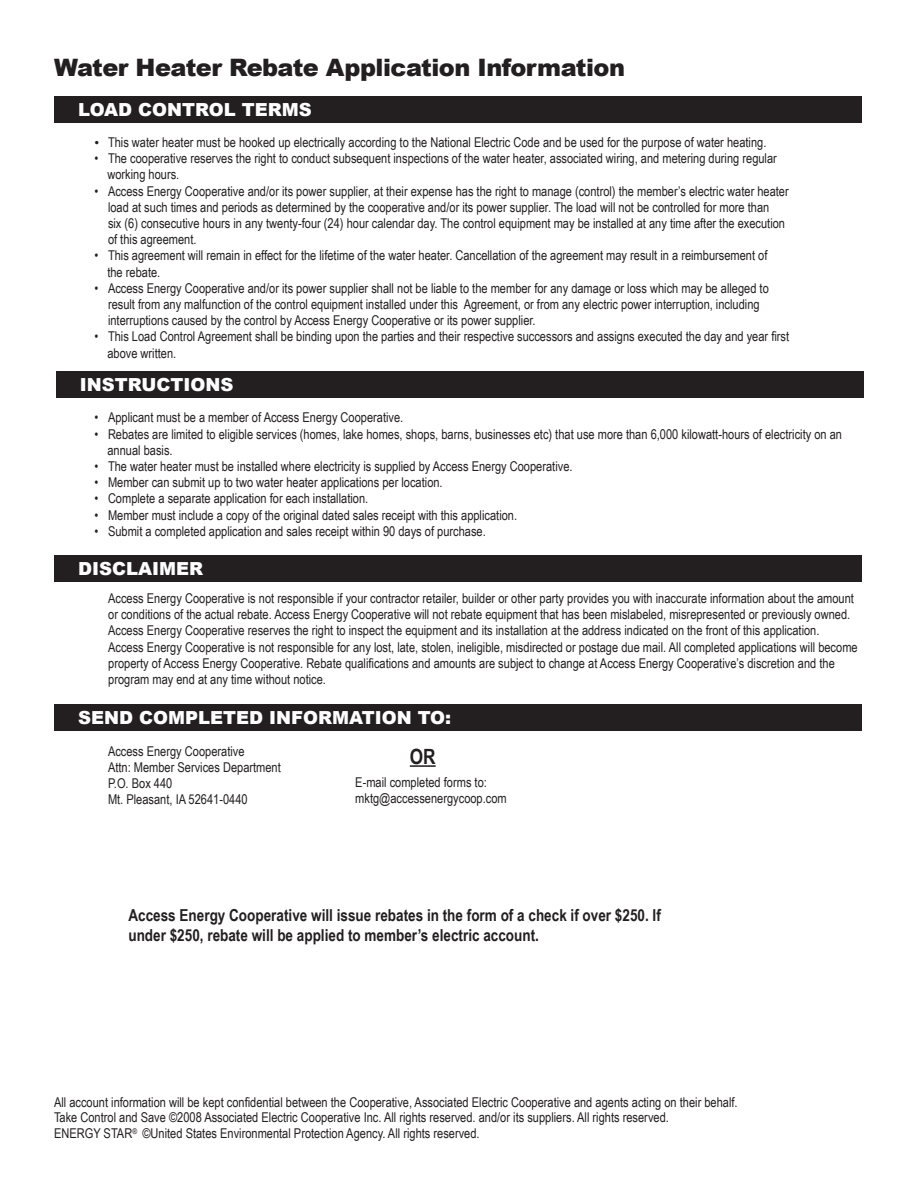
<style>
.page{position:relative;width:918px;height:1188px;background:#fff}
.page>*{position:absolute;margin:0;border:0;box-sizing:border-box;transform-origin:0 0}
.t1{font:900 24px "Arial";letter-spacing:-.02em;color:#231f20}
.t2{font:700 21px "Arial Narrow";color:#231f20}
.t3{font:900 18px "Arial";color:#fff}
.t4{font:700 16.5px/19.8px "Arial Narrow";color:#231f20}
.t5{font:13.5px/16.2px "Arial Narrow";color:#231f20}
.s1{font-family:"Times New Roman"}
</style>
<div class="page">
<div style="left:54px;top:97px;width:808px;height:26px;background:#231f20"></div>
<div style="left:56px;top:371px;width:807px;height:26px;background:#231f20"></div>
<div style="left:54px;top:705px;width:808px;height:26px;background:#231f20"></div>
<hr style="left:410px;top:765px;width:26px;height:2px;background:#231f20">
<div style="left:54px;top:556px;width:808px;height:26px;background:#231f20"></div>
<p class="t1" style="left:54px;top:50px;width:573px">Water Heater Rebate Application Information</p>
<p class="t3" style="left:78px;top:97px;width:235px">LOAD CONTROL TERMS</p>
<p class="t5" style="left:94px;top:134px;width:673px"><span class="s1">•</span> This water heater must be hooked up electrically according to the National Electric Code and be used for the purpose of water heating.</p>
<p class="t5" style="left:107px;top:150px;width:671px;text-indent:-13px">• The cooperative reserves the right to conduct subsequent inspections of the water heater, associated wiring, and metering during regular working hours.</p>
<p class="t5" style="left:108px;top:182px;width:682px;text-indent:-14px">• Access Energy Cooperative and/or its power supplier, at their expense has the right to manage (control) the member’s electric water heater load at such times and periods as determined by the cooperative and/or its power supplier. The load will not be controlled for more than<br>six (6) consecutive hours in any twenty-four (24) hour calendar day. The control equipment may be installed at any time after the execution of this agreement.</p>
<p class="t5" style="left:107px;top:247px;width:662px;text-indent:-13px">• This agreement will remain in effect for the lifetime of the water heater. Cancellation of the agreement may result in a reimbursement of the rebate.</p>
<p class="t5" style="left:108px;top:280px;width:662px;text-indent:-14px">• Access Energy Cooperative and/or its power supplier shall not be liable to the member for any damage or loss which may be alleged to result from any malfunction of the control equipment installed under this Agreement, or from any electric power interruption, including interruptions caused by the control by Access Energy Cooperative or its power supplier.</p>
<p class="t5" style="left:107px;top:328px;width:683px;text-indent:-13px">• This Load Control Agreement shall be binding upon the parties and their respective successors and assigns executed the day and year first above written.</p>
<p class="t3" style="left:80px;top:371px;width:155px">INSTRUCTIONS</p>
<p class="t5" style="left:94px;top:409px;width:310px">• Applicant must be a member of Access Energy Cooperative.</p>
<p class="t5" style="left:107px;top:425px;width:736px;text-indent:-13px">• Rebates are limited to eligible services (homes, lake homes, shops, barns, businesses etc) that use more than 6,000 kilowatt-hours of electricity on an annual basis.</p>
<p class="t5" style="left:94px;top:458px;width:480px">• The water heater must be installed where electricity is supplied by Access Energy Cooperative.</p>
<p class="t5" style="left:94px;top:474px;width:350px">• Member can submit up to two water heater applications per location.</p>
<p class="t5" style="left:94px;top:490px;width:275px">• Complete a separate application for each installation.</p>
<p class="t5" style="left:94px;top:506px;width:424px">• Member must include a copy of the original dated sales receipt with this application.</p>
<p class="t5" style="left:94px;top:523px;width:393px">• Submit a completed application and sales receipt within 90 days of purchase.</p>
<p class="t3" style="left:78px;top:556px;width:127px">DISCLAIMER</p>
<p class="t5" style="left:108px;top:590px;width:751px">Access Energy Cooperative is not responsible if your contractor retailer, builder or other party provides you with inaccurate information about the amount or conditions of the actual rebate. Access Energy Cooperative will not rebate equipment that has been mislabeled, misrepresented or previously owned.<br>Access Energy Cooperative reserves the right to inspect the equipment and its installation at the address indicated on the front of this application.<br>Access Energy Cooperative is not responsible for any lost, late, stolen, ineligible, misdirected or postage due mail. All completed applications will become property of Access Energy Cooperative. Rebate qualifications and amounts are subject to change at Access Energy Cooperative’s discretion and the program may end at any time without notice.</p>
<p class="t3" style="left:78px;top:705px;width:375px">SEND COMPLETED INFORMATION TO:</p>
<p class="t5" style="left:108px;top:742px;width:138px">Access Energy Cooperative</p>
<p class="t5" style="left:108px;top:759px;width:174px">Attn: Member Services Department</p>
<p class="t5" style="left:108px;top:775px;width:66px">P.O. Box 440</p>
<p class="t5" style="left:108px;top:791px;width:141px">Mt. Pleasant, IA 52641-0440</p>
<p class="t2" style="left:410px;top:741px;width:27px">OR</p>
<p class="t5" style="left:355px;top:774px;width:133px">E-mail completed forms to:</p>
<p class="t5" style="left:355px;top:790px;width:153px">mktg@accessenergycoop.com</p>
<p class="t4" style="left:128px;top:905px;width:534px">Access Energy Cooperative will issue rebates in the form of a check if over $250. If under $250, rebate will be applied to member’s electric account.</p>
<p class="t5" style="left:54px;top:1093px;width:685px">All account information will be kept confidential between the Cooperative, Associated Electric Cooperative and agents acting on their behalf.</p>
<p class="t5" style="left:54px;top:1108px;width:616px">Take Control and Save ©2008 Associated Electric Cooperative Inc. All rights reserved. and/or its suppliers. All rights reserved.</p>
<p class="t5" style="left:54px;top:1125px;width:427px">ENERGY STAR<sup>®</sup> ©United States Environmental Protection Agency. All rights reserved.</p>
</div>
